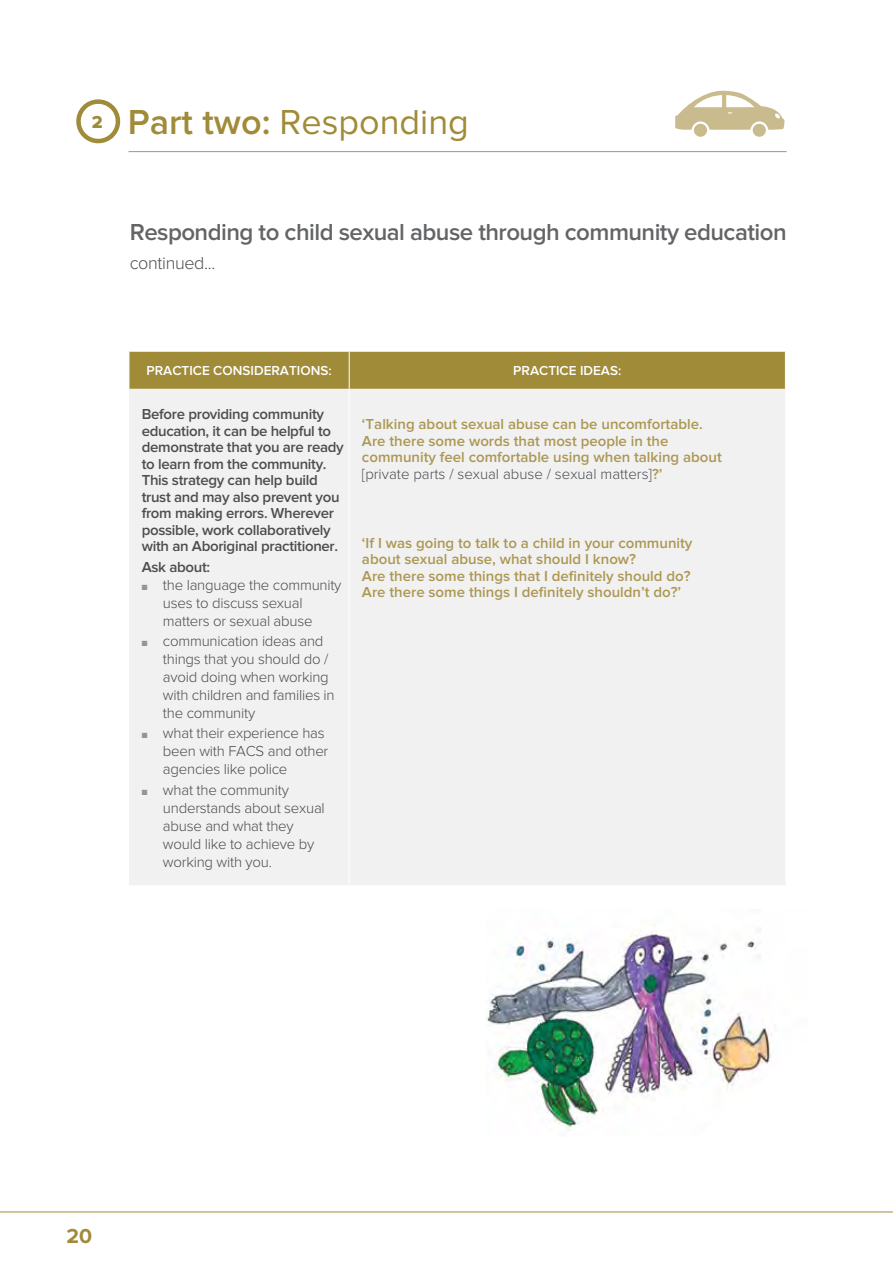
<style>
.page{position:relative;width:893px;height:1263px;background:#fff}
.page>*{position:absolute;margin:0;border:0;box-sizing:border-box;transform-origin:0 0}
.t1{font:36px "Proxima Nova";color:#a08b39}
.t2{font:600 24px "Proxima Nova";letter-spacing:-.02em;color:#636466}
.t3{font:700 21px "Proxima Nova";color:#a08b39}
.t4{font:300 18px "Proxima Nova";letter-spacing:-.02em;color:#4d4d4f}
.t5{font:600 15px/16.5px "Proxima Nova";color:#ac9852}
.t6{font:300 15px/18px "Proxima Nova";letter-spacing:-.015em;color:#4d4d4f}
.t7{font:600 15px/16.5px "Proxima Nova";letter-spacing:-.02em;color:#4d4d4f}
.t8{font:600 13.5px "Proxima Nova";color:#fff}
.s1{font-weight:600}
.s2{color:#939598}
.s3{font-weight:300;color:#4d4d4f}
</style>
<div class="page">
<hr style="left:0;top:1212px;width:893px;height:1px;background:#a08b39">
<div style="left:130px;top:352px;width:655px;height:37px;background:#a08b39"></div>
<div style="left:129px;top:389px;width:656px;height:496px;background:#f1f1f2"></div>
<hr style="left:349px;top:352px;width:1px;height:37px;background:#fff">
<hr style="left:349px;top:389px;width:1px;height:496px;background:#fff">
<svg style="left:76px;top:99px;width:45px;height:45px"></svg>
<hr style="left:129px;top:151px;width:658px;height:1px;background:#939598">
<svg style="left:675px;top:90px;width:110px;height:40px"></svg>
<div style="left:694px;top:124px;width:13px;height:13px;background:#c9bb8e;border-radius:50%"></div>
<div style="left:753px;top:124px;width:13px;height:13px;background:#c9bb8e;border-radius:50%"></div>
<img style="left:486px;top:929px;width:285px;height:203px">
<h1 class="t1" style="left:92px;top:106px;width:379px"><sup>2</sup> <span class="s1">Part two:</span> Responding</h1>
<h2 class="t2" style="left:130px;top:221px;width:658px">Responding to child sexual abuse through community education</h2>
<p class="t4" style="left:130px;top:254px;width:87px">continued...</p>
<p class="t8" style="left:147px;top:365px;width:187px">PRACTICE CONSIDERATIONS:</p>
<p class="t8" style="left:513px;top:365px;width:109px">PRACTICE IDEAS:</p>
<p class="t7" style="left:142px;top:407px;width:204px">Before providing community education, it can be helpful to demonstrate that you are ready to learn from the community.<br>This strategy can help build trust and may also prevent you from making errors. Wherever possible, work collaboratively with an Aboriginal practitioner.</p>
<p class="t7" style="left:142px;top:560px;width:70px">Ask about:</p>
<p class="t6" style="left:163px;top:577px;width:180px;text-indent:-21px"><span class="s2">■</span> the language the community uses to discuss sexual matters or sexual abuse</p>
<p class="t6" style="left:163px;top:633px;width:173px;text-indent:-21px"><span class="s2">■</span> communication ideas and things that you should do / avoid doing when working with children and families in the community</p>
<p class="t6" style="left:163px;top:725px;width:167px;text-indent:-21px"><span class="s2">■</span> what their experience has been with FACS and other agencies like police</p>
<p class="t6" style="left:163px;top:781px;width:163px;text-indent:-21px"><span class="s2">■</span> what the community understands about sexual abuse and what they would like to achieve by working with you.</p>
<p class="t5" style="left:362px;top:417px;width:361px">‘Talking about sexual abuse can be uncomfortable.<br>Are there some words that most people in the community feel comfortable using when talking about <span class="s3">[private parts / sexual abuse / sexual matters]</span>?’</p>
<p class="t5" style="left:362px;top:535px;width:332px">‘If I was going to talk to a child in your community about sexual abuse, what should I know?<br>Are there some things that I definitely should do?<br>Are there some things I definitely shouldn’t do?’</p>
<h3 class="t3" style="left:66px;top:1227px;width:27px">20</h3>
</div>
